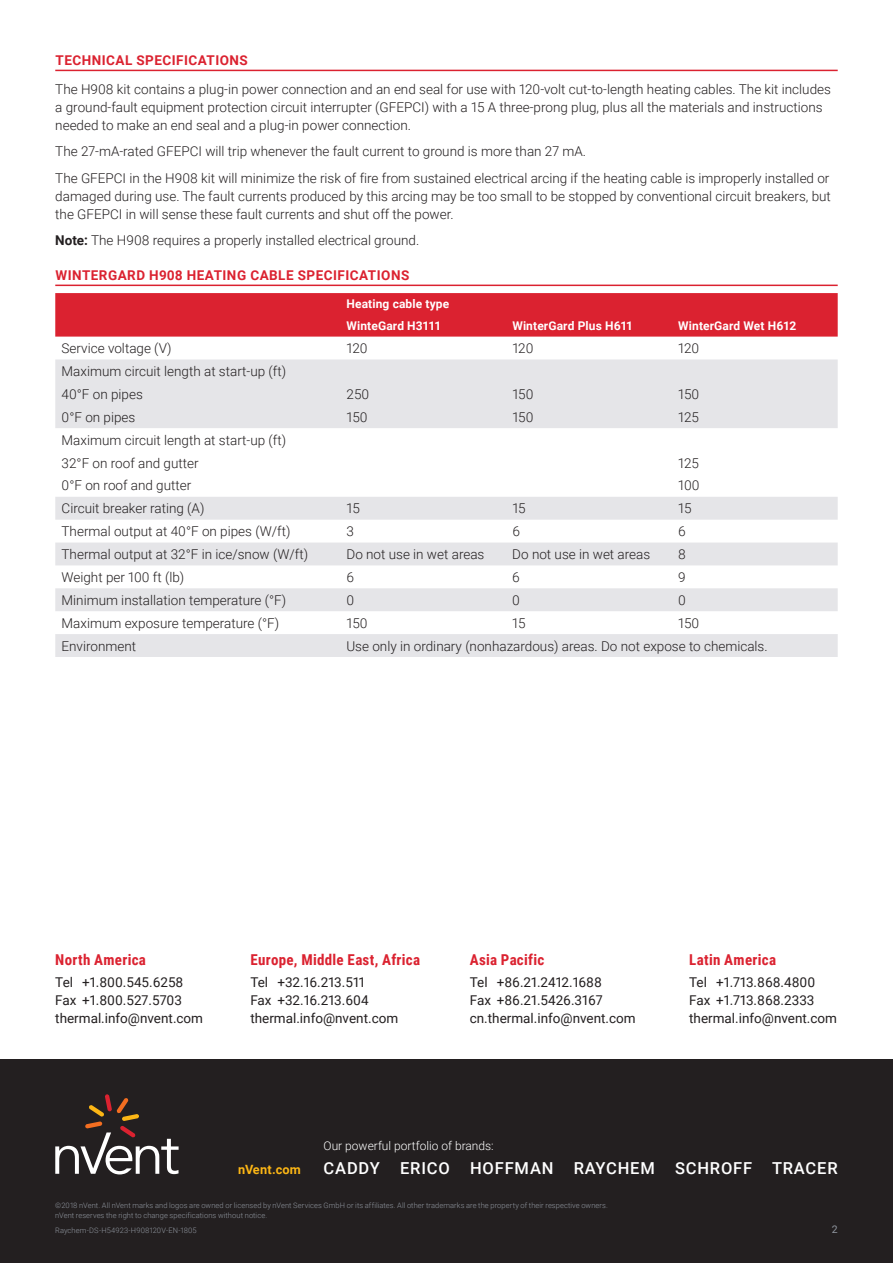
<style>
.page{position:relative;width:893px;height:1263px;background:#fff}
.page>*{position:absolute;margin:0;border:0;box-sizing:border-box;transform-origin:0 0}
.t1{font:500 16.5px "Roboto";letter-spacing:.05em;color:#fff}
.t2{font:700 15px "Roboto Condensed";letter-spacing:.02em;color:#db2230}
.t3{font:300 13.5px/18px "Roboto";color:#231f20}
.t4{font:13.5px/18px "Roboto";color:#231f20}
.t5{font:700 13.5px "Roboto";letter-spacing:.035em;color:#db2230}
.t6{font:700 12.75px "Roboto";letter-spacing:.015em;color:#fcb615}
.t7{font:700 12px/21.8px "Roboto";letter-spacing:.01em;color:#fff}
.t8{font:300 12px "Roboto";color:#fff}
.t9{font:10.5px "Roboto";color:#8f959e}
.t10{font:300 7.5px/10.5px "Roboto";letter-spacing:.01em;color:#8f959e}
.s1{font-weight:700}
</style>
<div class="page">
<div style="left:0;top:1059px;width:893px;height:204px;background:#231f20"></div>
<svg style="left:55px;top:1094px;width:124px;height:80px"></svg>
<hr style="left:55px;top:70px;width:783px;height:1px;background:#db2230">
<div style="left:55px;top:293px;width:783px;height:44px;background:#db2230"></div>
<svg style="left:55px;top:359px;width:783px;height:298px;fill:#e5e5e8"></svg>
<hr style="left:55px;top:285px;width:783px;height:1px;background:#db2230">
<p class="t5" style="left:56px;top:51px;width:194px">TECHNICAL SPECIFICATIONS</p>
<p class="t3" style="left:55px;top:80px;width:777px">The H908 kit contains a plug-in power connection and an end seal for use with 120-volt cut-to-length heating cables. The kit includes a ground-fault equipment protection circuit interrupter (GFEPCI) with a 15 A three-prong plug, plus all the materials and instructions needed to make an end seal and a plug-in power connection.</p>
<p class="t3" style="left:55px;top:138px;width:776px;line-height:26.5px">The 27-mA-rated GFEPCI will trip whenever the fault current to ground is more than 27 mA.<br>The GFEPCI in the H908 kit will minimize the risk of fire from sustained electrical arcing if the heating cable is improperly installed or</p>
<p class="t3" style="left:55px;top:187px;width:777px">damaged during use. The fault currents produced by this arcing may be too small to be stopped by conventional circuit breakers, but the GFEPCI in will sense these fault currents and shut off the power.</p>
<p class="t3" style="left:55px;top:231px;width:366px"><span class="s1">Note:</span> The H908 requires a properly installed electrical ground.</p>
<p class="t5" style="left:56px;top:266px;width:355px">WINTERGARD H908 HEATING CABLE SPECIFICATIONS</p>
<p class="t7" style="left:347px;top:293px;width:104px">Heating cable type<br>WinteGard H3111</p>
<p class="t7" style="left:512px;top:315px;width:121px">WinterGard Plus H611</p>
<p class="t7" style="left:678px;top:315px;width:120px">WinterGard Wet H612</p>
<p class="t3" style="left:62px;top:339px;width:111px">Service voltage (V)</p>
<p class="t3" style="left:347px;top:339px;width:23px">120</p>
<p class="t3" style="left:512px;top:339px;width:23px">120</p>
<p class="t3" style="left:678px;top:339px;width:23px">120</p>
<p class="t3" style="left:62px;top:359px;width:226px;line-height:23px">Maximum circuit length at start-up (ft)<br>40°F on pipes</p>
<p class="t3" style="left:347px;top:385px;width:24px">250</p>
<p class="t3" style="left:512px;top:385px;width:23px">150</p>
<p class="t3" style="left:678px;top:385px;width:23px">150</p>
<p class="t3" style="left:62px;top:407px;width:75px">0°F on pipes</p>
<p class="t3" style="left:347px;top:407px;width:23px">150</p>
<p class="t3" style="left:512px;top:407px;width:23px">150</p>
<p class="t3" style="left:678px;top:407px;width:22px">125</p>
<p class="t3" style="left:62px;top:428px;width:226px;line-height:23px">Maximum circuit length at start-up (ft)<br>32°F on roof and gutter</p>
<p class="t3" style="left:678px;top:453px;width:22px">125</p>
<p class="t3" style="left:62px;top:476px;width:131px">0°F on roof and gutter</p>
<p class="t3" style="left:678px;top:476px;width:23px">100</p>
<p class="t3" style="left:62px;top:499px;width:144px">Circuit breaker rating (A)</p>
<p class="t3" style="left:346px;top:499px;width:15px">15</p>
<p class="t3" style="left:512px;top:499px;width:15px">15</p>
<p class="t3" style="left:678px;top:499px;width:15px">15</p>
<p class="t3" style="left:62px;top:522px;width:230px">Thermal output at 40°F on pipes (W/ft)</p>
<p class="t3" style="left:346px;top:522px;width:9px">3</p>
<p class="t3" style="left:512px;top:522px;width:9px">6</p>
<p class="t3" style="left:678px;top:522px;width:9px">6</p>
<p class="t3" style="left:62px;top:545px;width:248px">Thermal output at 32°F in ice/snow (W/ft)</p>
<p class="t3" style="left:346px;top:545px;width:139px">Do not use in wet areas</p>
<p class="t3" style="left:512px;top:545px;width:139px">Do not use in wet areas</p>
<p class="t3" style="left:678px;top:545px;width:9px">8</p>
<p class="t3" style="left:62px;top:568px;width:124px">Weight per 100 ft (lb)</p>
<p class="t3" style="left:346px;top:568px;width:9px">6</p>
<p class="t3" style="left:512px;top:568px;width:9px">6</p>
<p class="t3" style="left:678px;top:568px;width:9px">9</p>
<p class="t3" style="left:62px;top:590px;width:226px">Minimum installation temperature (°F)</p>
<p class="t3" style="left:346px;top:590px;width:9px">0</p>
<p class="t3" style="left:512px;top:590px;width:9px">0</p>
<p class="t3" style="left:678px;top:590px;width:9px">0</p>
<p class="t3" style="left:62px;top:613px;width:219px">Maximum exposure temperature (°F)</p>
<p class="t3" style="left:346px;top:613px;width:23px">150</p>
<p class="t3" style="left:512px;top:613px;width:15px">15</p>
<p class="t3" style="left:678px;top:613px;width:23px">150</p>
<p class="t3" style="left:62px;top:636px;width:76px">Environment</p>
<p class="t3" style="left:346px;top:636px;width:423px">Use only in ordinary (nonhazardous) areas. Do not expose to chemicals.</p>
<p class="t2" style="left:55px;top:949px;width:92px">North America</p>
<p class="t4" style="left:55px;top:973px;width:149px">Tel +1.800.545.6258<br>Fax +1.800.527.5703 thermal.info@nvent.com</p>
<p class="t2" style="left:250px;top:949px;width:171px">Europe, Middle East, Africa</p>
<p class="t4" style="left:250px;top:973px;width:149px">Tel +32.16.213.511<br>Fax +32.16.213.604 thermal.info@nvent.com</p>
<p class="t2" style="left:470px;top:949px;width:76px">Asia Pacific</p>
<p class="t4" style="left:470px;top:973px;width:167px">Tel +86.21.2412.1688<br>Fax +86.21.5426.3167 cn.thermal.info@nvent.com</p>
<p class="t8" style="left:324px;top:1137px;width:172px">Our powerful portfolio of brands:</p>
<p class="t2" style="left:689px;top:949px;width:88px">Latin America</p>
<p class="t4" style="left:689px;top:973px;width:149px">Tel +1.713.868.4800<br>Fax +1.713.868.2333 thermal.info@nvent.com</p>
<p class="t6" style="left:238px;top:1160px;width:64px">nVent.com</p>
<p class="t1" style="left:324px;top:1156px;width:516px">CADDY ERICO HOFFMAN RAYCHEM SCHROFF TRACER</p>
<p class="t10" style="left:55px;top:1200px;width:554px">©2018 nVent. All nVent marks and logos are owned or licensed by nVent Services GmbH or its affiliates. All other trademarks are the property of their respective owners. nVent reserves the right to change specifications without notice.</p>
<p class="t10" style="left:55px;top:1225px;width:143px">Raychem-DS-H54923-H908120V-EN-1805</p>
<p class="t9" style="left:832px;top:1222px;width:7px">2</p>
</div>
